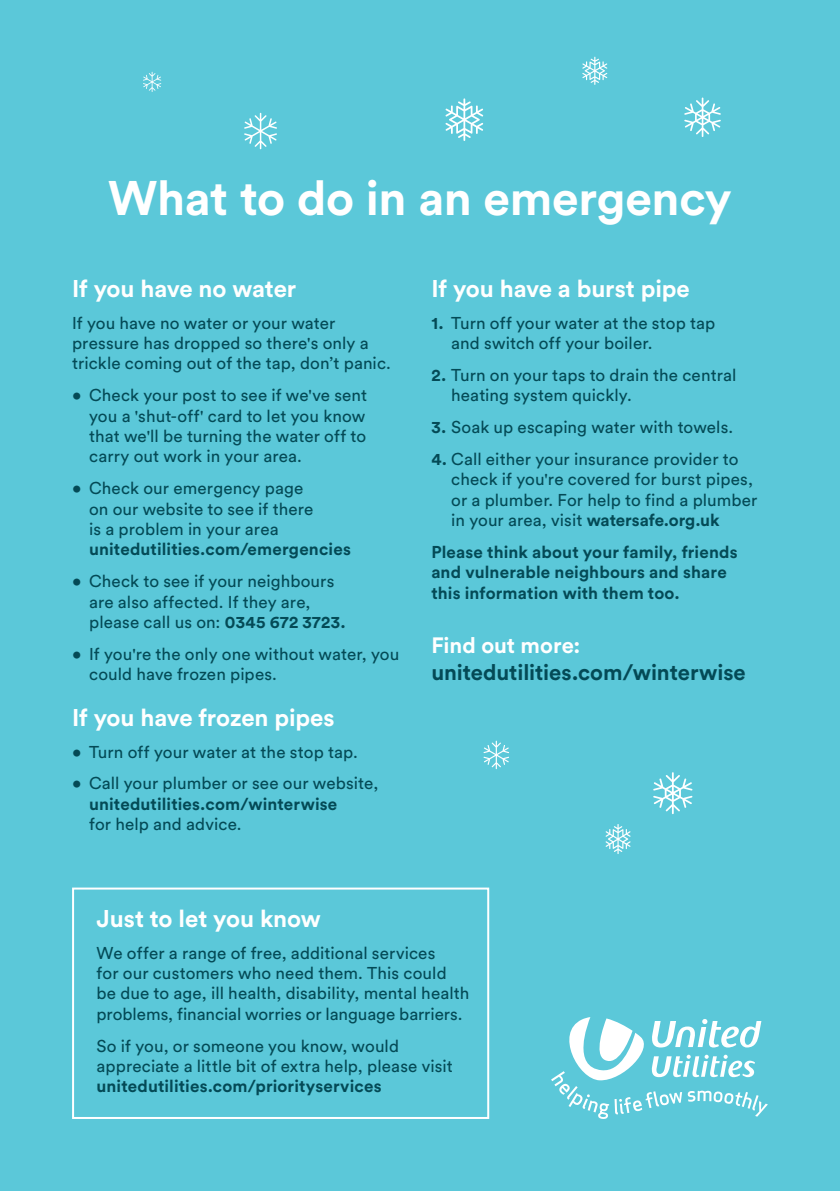
<style>
.page{position:relative;width:840px;height:1191px;background:#fff}
.page>*{position:absolute;margin:0;border:0;box-sizing:border-box;transform-origin:0 0}
.t1{font:700 48px "Circular Std";letter-spacing:-.005em;color:#fff}
.t2{font:700 24px "Circular Std";letter-spacing:-.005em;color:#fff}
.t3{font:700 22px/26.4px "Circular Std";letter-spacing:-.005em;color:#044a56}
.t4{font:17px/20.4px "Circular Std";letter-spacing:.005em;color:#044a56}
.t5{font:700 17px/20.4px "Circular Std";letter-spacing:.01em;color:#044a56}
.s1{font-weight:700}
.s2{color:#fff}
</style>
<div class="page">
<div style="left:0;top:0;width:839px;height:1191px;background:#5bc8d9"></div>
<svg style="left:551px;top:1017px;width:216px;height:102px"></svg>
<svg style="left:605px;top:824px;width:25px;height:30px"></svg>
<svg style="left:684px;top:98px;width:36px;height:39px"></svg>
<svg style="left:143px;top:72px;width:18px;height:20px"></svg>
<svg style="left:244px;top:113px;width:33px;height:36px"></svg>
<svg style="left:483px;top:740px;width:26px;height:29px"></svg>
<svg style="left:582px;top:57px;width:25px;height:28px"></svg>
<svg style="left:445px;top:98px;width:38px;height:43px"></svg>
<svg style="left:653px;top:772px;width:39px;height:42px"></svg>
<div style="left:72px;top:887px;width:417px;height:232px;border:2px solid #fff"></div>
<p class="t1" style="left:108px;top:167px;width:625px">What to do in an emergency</p>
<p class="t2" style="left:72px;top:273px;width:225px">If you have no water</p>
<p class="t4" style="left:72px;top:312px;width:320px">If you have no water or your water pressure has dropped so there's only a trickle coming out of the tap, don’t panic.</p>
<p class="t4" style="left:89px;top:385px;width:279px;text-align:justify;text-indent:-17px">• Check your post to see if we've sent you a 'shut-off' card to let you know that we'll be turning the water off to carry out work in your area.</p>
<p class="t4" style="left:89px;top:478px;width:263px;text-indent:-17px">• Check our emergency page<br>on our website to see if there<br>is a problem in your area <span class="s1">unitedutilities.com/emergencies</span></p>
<p class="t4" style="left:89px;top:571px;width:258px;text-indent:-17px">• Check to see if your neighbours are also affected. If they are, please call us on: <span class="s1">0345 672 3723.</span></p>
<p class="t4" style="left:89px;top:643px;width:311px;text-indent:-17px">• If you're the only one without water, you could have frozen pipes.</p>
<p class="t2" style="left:72px;top:702px;width:264px">If you have frozen pipes</p>
<p class="t4" style="left:72px;top:741px;width:287px">• Turn off your water at the stop tap.</p>
<p class="t4" style="left:89px;top:773px;width:290px;text-indent:-17px">• Call your plumber or see our website, <span class="s1">unitedutilities.com/winterwise<br></span>for help and advice.</p>
<p class="t2" style="left:431px;top:273px;width:260px">If you have a burst pipe</p>
<p class="t4" style="left:451px;top:312px;width:265px;text-indent:-20px"><span class="s1">1.</span> Turn off your water at the stop tap and switch off your boiler.</p>
<p class="t4" style="left:451px;top:364px;width:286px;text-indent:-20px"><span class="s1">2.</span> Turn on your taps to drain the central heating system quickly.</p>
<p class="t4" style="left:431px;top:416px;width:303px"><span class="s1">3.</span> Soak up escaping water with towels.</p>
<p class="t4" style="left:451px;top:448px;width:307px;text-indent:-20px"><span class="s1">4.</span> Call either your insurance provider to check if you're covered for burst pipes, or a plumber. For help to find a plumber in your area, visit <span class="s1">watersafe.org.uk</span></p>
<p class="t5" style="left:431px;top:541px;width:307px">Please think about your family, friends and vulnerable neighbours and share this information with them too.</p>
<p class="t3" style="left:431px;top:632px;width:316px"><span class="s2">Find out more: </span>unitedutilities.com/winterwise</p>
<p class="t2" style="left:96px;top:903px;width:226px">Just to let you know</p>
<p class="t4" style="left:96px;top:942px;width:374px">We offer a range of free, additional services<br>for our customers who need them. This could be due to age, ill health, disability, mental health problems, financial worries or language barriers.</p>
<p class="t4" style="left:96px;top:1035px;width:357px">So if you, or someone you know, would appreciate a little bit of extra help, please visit <span class="s1">unitedutilities.com/priorityservices</span></p>
</div>
